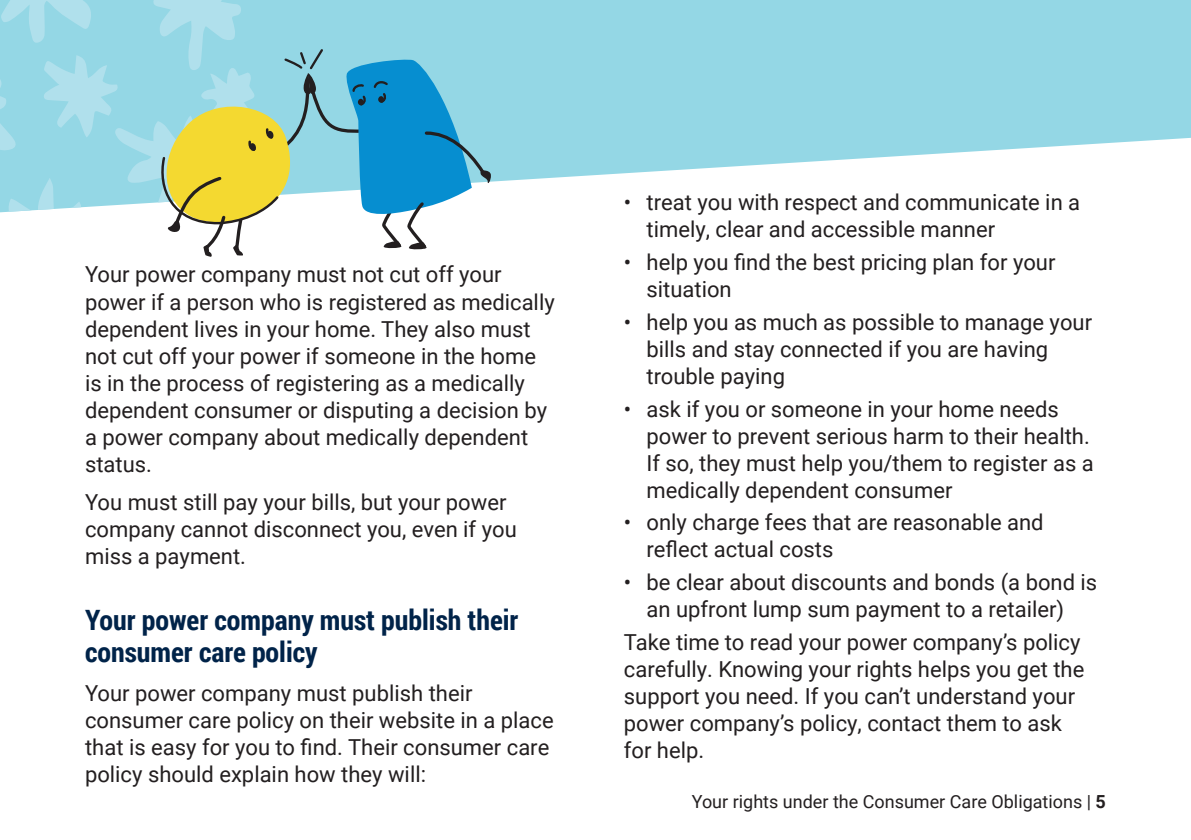
<style>
.page{position:relative;width:1191px;height:840px;background:#fff}
.page>*{position:absolute;margin:0;border:0;box-sizing:border-box;transform-origin:0 0}
.t1{font:700 28px/32px "Roboto Condensed";color:#002349}
.Body{font:22px/27px "Roboto";color:#231f20}
.t2{font:18px "Roboto";color:#231f20}
.s1{font-weight:700}
</style>
<div class="page">
<svg style="left:491px;top:0;width:700px;height:182px;background:#a1dbe8"></svg>
<svg style="left:0;top:0;width:491px;height:257px"></svg>
<p class="Body" style="left:85px;top:260px;width:471px">Your power company must not cut off your power if a person who is registered as medically dependent lives in your home. They also must not cut off your power if someone in the home is in the process of registering as a medically dependent consumer or disputing a decision by a power company about medically dependent status.</p>
<p class="Body" style="left:85px;top:487px;width:433px">You must still pay your bills, but your power company cannot disconnect you, even if you miss a payment.</p>
<h2 class="t1" style="left:85px;top:602px;width:435px">Your power company must publish their consumer care policy</h2>
<p class="Body" style="left:85px;top:678px;width:470px">Your power company must publish their consumer care policy on their website in a place that is easy for you to find. Their consumer care policy should explain how they will:</p>
<p class="Body" style="left:646px;top:188px;width:435px;text-indent:-23px">• treat you with respect and communicate in a timely, clear and accessible manner</p>
<p class="Body" style="left:646px;top:248px;width:410px;text-indent:-23px">• help you find the best pricing plan for your situation</p>
<p class="Body" style="left:646px;top:307px;width:447px;text-indent:-23px">• help you as much as possible to manage your bills and stay connected if you are having trouble paying</p>
<p class="Body" style="left:646px;top:394px;width:449px;text-indent:-23px">• ask if you or someone in your home needs power to prevent serious harm to their health.<br>If so, they must help you/them to register as a medically dependent consumer</p>
<p class="Body" style="left:646px;top:508px;width:398px;text-indent:-23px">• only charge fees that are reasonable and reflect actual costs</p>
<p class="Body" style="left:624px;top:567px;width:475px;text-align:center">• be clear about discounts and bonds (a bond is an upfront lump sum payment to a retailer)</p>
<p class="Body" style="left:624px;top:627px;width:462px">Take time to read your power company’s policy carefully. Knowing your rights helps you get the support you need. If you can’t understand your power company’s policy, contact them to ask for help.</p>
<p class="t2" style="left:692px;top:788px;width:415px">Your rights under the Consumer Care Obligations | <span class="s1">5</span></p>
</div>
